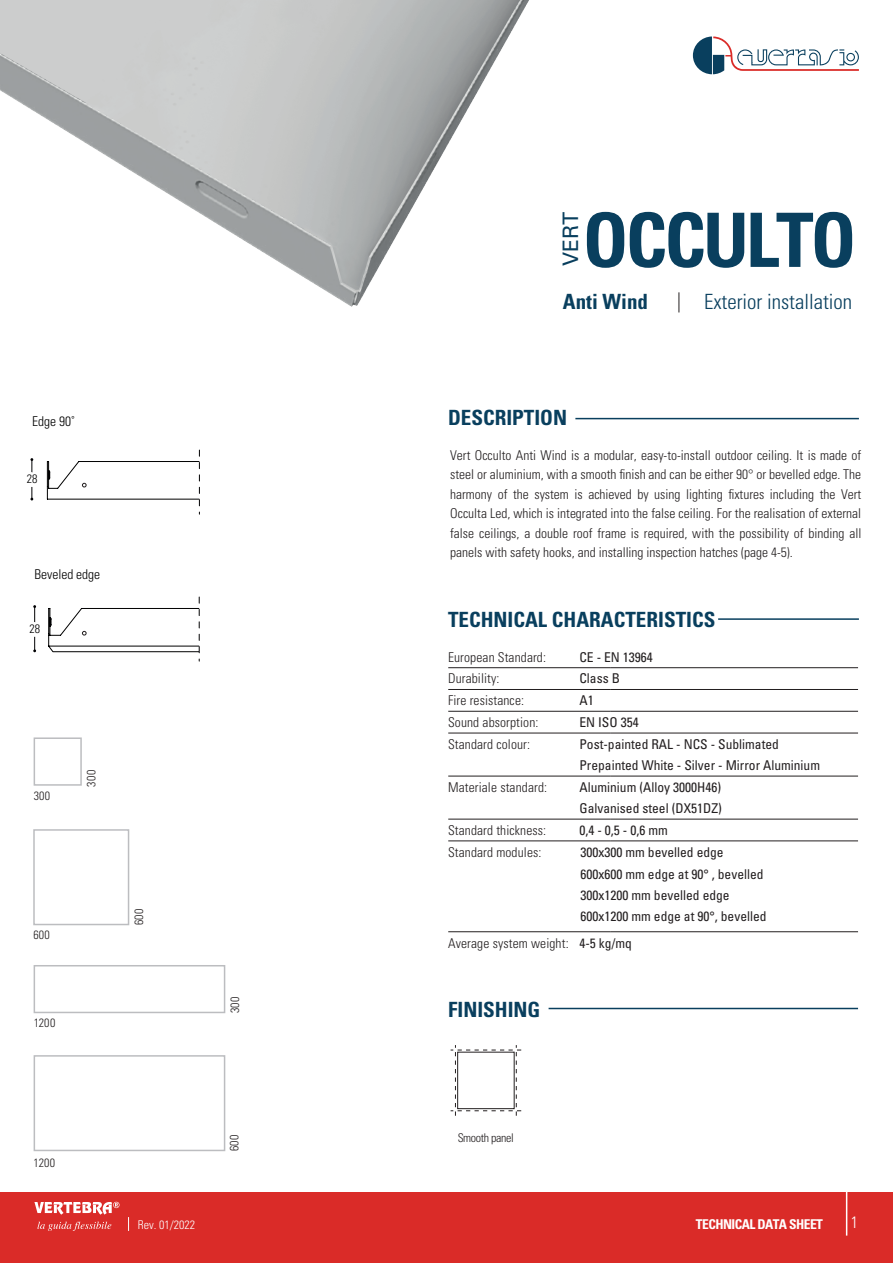
<style>
.page{position:relative;width:893px;height:1263px;background:#fff}
.page>*{position:absolute;margin:0;border:0;box-sizing:border-box;transform-origin:0 0}
.t1{font:700 condensed 75px "Univers LT Std";letter-spacing:-.04em;color:#093f5e}
.t2{font:21.3px "Univers LT Std";color:#093f5e}
.t3{font:700 condensed 21px "Univers LT Std";color:#093f5e}
.t4{font:300 condensed 21px "Univers LT Std";color:#093f5e}
.t5{font:300 condensed 16.5px "Univers LT Std";color:#fff}
.t6{font:300 condensed 13.5px/19.5px "Univers LT Std";letter-spacing:.01em;color:#231f20;text-align:justify}
.t7{font:condensed 13.5px/21.3px "Univers LT Std";color:#231f20}
.t8{font:300 condensed 13.5px "Univers LT Std";color:#000001}
.t9{font:700 condensed 13.5px "Univers LT Std";letter-spacing:-.04em;color:#fff}
.t10{font:300 condensed 12.15px "Univers LT Std";color:#000001}
.t11{font:300 condensed 12px "Univers LT Std";color:#231f20}
.t12{font:300 condensed 12px "Univers LT Std";letter-spacing:-.03em;color:#231f20}
.t13{font:300 condensed 12px "Univers LT Std";color:#fff}
.s1{font-weight:400}
</style>
<div class="page">
<div style="left:0;top:1193px;width:893px;height:70px;background:#da2b28"></div>
<hr style="left:575px;top:418px;width:284px;height:1px;background:#093f5e">
<svg style="left:451px;top:1045px;width:70px;height:71px"></svg>
<svg style="left:34px;top:1202px;width:85px;height:13px"></svg>
<svg style="left:37px;top:1221px;width:74px;height:10px"></svg>
<hr style="left:846px;top:1192px;width:1px;height:43px;background:#fff">
<div style="left:34px;top:965px;width:191px;height:48px;border:2px solid #bcbdc0"></div>
<div style="left:33px;top:829px;width:96px;height:96px;border:2px solid #bcbdc0"></div>
<div style="left:34px;top:1055px;width:191px;height:96px;border:2px solid #bcbdc0"></div>
<div style="left:34px;top:737px;width:48px;height:49px;border:2px solid #bcbdc0"></div>
<hr style="left:549px;top:1008px;width:309px;height:1px;background:#093f5e">
<svg style="left:693px;top:36px;width:166px;height:38px"></svg>
<hr style="left:32px;top:459px;width:1px;height:40px;background:#000002">
<svg style="left:31px;top:471px;width:2px;height:16px"></svg>
<hr style="left:34px;top:606px;width:1px;height:45px;background:#000002">
<svg style="left:34px;top:620px;width:2px;height:17px"></svg>
<img style="left:0;top:0;width:529px;height:307px">
<svg style="left:47px;top:450px;width:153px;height:64px"></svg>
<svg style="left:48px;top:597px;width:152px;height:64px"></svg>
<svg style="left:128px;top:1217px;width:1px;height:14px"></svg>
<svg style="left:679px;top:292px;width:1px;height:20px"></svg>
<hr style="left:718px;top:618px;width:141px;height:2px;background:#093f5e">
<hr style="left:448px;top:667px;width:162px;height:1px;background:#231f20">
<hr style="left:610px;top:667px;width:248px;height:1px;background:#231f20">
<hr style="left:448px;top:689px;width:162px;height:1px;background:#231f20">
<hr style="left:610px;top:689px;width:248px;height:1px;background:#231f20">
<hr style="left:448px;top:711px;width:162px;height:1px;background:#231f20">
<hr style="left:610px;top:711px;width:248px;height:1px;background:#231f20">
<hr style="left:448px;top:733px;width:162px;height:1px;background:#231f20">
<hr style="left:610px;top:733px;width:248px;height:1px;background:#231f20">
<hr style="left:448px;top:776px;width:162px;height:1px;background:#231f20">
<hr style="left:610px;top:776px;width:248px;height:1px;background:#231f20">
<hr style="left:448px;top:819px;width:162px;height:1px;background:#231f20">
<hr style="left:610px;top:819px;width:248px;height:1px;background:#231f20">
<hr style="left:448px;top:841px;width:162px;height:1px;background:#231f20">
<hr style="left:610px;top:841px;width:248px;height:1px;background:#231f20">
<hr style="left:448px;top:931px;width:162px;height:1px;background:#231f20">
<hr style="left:610px;top:931px;width:248px;height:1px;background:#231f20">
<p class="t8" style="left:32px;top:413px;width:44px">Edge 90˚</p>
<p class="t10" style="left:27px;top:472px;width:12px">28</p>
<p class="t8" style="left:34px;top:566px;width:67px">Beveled edge</p>
<p class="t10" style="left:30px;top:622px;width:12px">28</p>
<p class="t11" style="left:34px;top:788px;width:18px">300</p>
<p class="t11" style="left:84px;top:786px;width:18px;rotate:-90deg">300</p>
<p class="t11" style="left:33px;top:928px;width:18px">600</p>
<p class="t11" style="left:34px;top:1015px;width:23px">1200</p>
<p class="t11" style="left:34px;top:1155px;width:23px">1200</p>
<p class="t11" style="left:132px;top:925px;width:18px;rotate:-90deg">600</p>
<p class="t11" style="left:228px;top:1013px;width:18px;rotate:-90deg">300</p>
<p class="t13" style="left:138px;top:1217px;width:59px">Rev. 01/2022</p>
<p class="t11" style="left:227px;top:1151px;width:18px;rotate:-90deg">600</p>
<h2 class="t2" style="left:558px;top:266px;width:55px;rotate:-90deg">VERT</h2>
<h1 class="t1" style="left:583px;top:194px;width:275px">OCCULTO</h1>
<h3 class="t3" style="left:563px;top:289px;width:87px">Anti Wind</h3>
<h3 class="t4" style="left:704px;top:289px;width:150px">Exterior installation</h3>
<h3 class="t3" style="left:448px;top:404px;width:121px">DESCRIPTION</h3>
<p class="t6" style="left:450px;top:445px;width:413px">Vert Occulto Anti Wind is a modular, easy-to-install outdoor ceiling. It is made of steel or aluminium, with a smooth finish and can be either 90° or bevelled edge. The harmony of the system is achieved by using lighting fixtures including the Vert Occulta Led, which is integrated into the false ceiling. For the realisation of external false ceilings, a double roof frame is required, with the possibility of binding all panels with safety hooks, and installing inspection hatches (page 4-5).</p>
<h3 class="t3" style="left:448px;top:607px;width:269px">TECHNICAL CHARACTERISTICS</h3>
<p class="t6" style="left:448px;top:647px;width:99px">European Standard:</p>
<p class="t7" style="left:579px;top:646px;width:75px">CE - EN 13964</p>
<p class="t6" style="left:448px;top:669px;width:53px">Durability:</p>
<p class="t7" style="left:579px;top:668px;width:42px">Class B</p>
<p class="t6" style="left:448px;top:691px;width:78px">Fire resistance:</p>
<p class="t7" style="left:579px;top:690px;width:16px">A1</p>
<p class="t6" style="left:448px;top:712px;width:92px">Sound absorption:</p>
<p class="t7" style="left:579px;top:711px;width:61px">EN ISO 354</p>
<p class="t6" style="left:448px;top:734px;width:84px">Standard colour:</p>
<p class="t7" style="left:579px;top:754px;width:242px">Prepainted White - Silver - Mirror Aluminium</p>
<p class="t6" style="left:448px;top:777px;width:101px">Materiale standard:</p>
<p class="t7" style="left:579px;top:776px;width:144px">Aluminium (Alloy 3000H46)<br>Galvanised steel (DX51DZ)</p>
<p class="t6" style="left:448px;top:820px;width:100px">Standard thickness:</p>
<p class="t7" style="left:579px;top:819px;width:90px">0,4 - 0,5 - 0,6 mm</p>
<p class="t6" style="left:448px;top:842px;width:95px">Standard modules:</p>
<p class="t7" style="left:579px;top:733px;width:201px">Post-painted RAL - NCS - Sublimated</p>
<p class="t7" style="left:580px;top:841px;width:145px">300x300 mm bevelled edge</p>
<p class="t7" style="left:580px;top:884px;width:151px">300x1200 mm bevelled edge</p>
<p class="t6" style="left:448px;top:933px;width:185px">Average system weight: <span class="s1">4-5 kg/mq</span></p>
<p class="t7" style="left:580px;top:863px;width:185px">600x600 mm edge at 90° , bevelled</p>
<p class="t7" style="left:580px;top:906px;width:188px">600x1200 mm edge at 90°, bevelled</p>
<h3 class="t3" style="left:448px;top:996px;width:94px">FINISHING</h3>
<p class="t12" style="left:458px;top:1131px;width:58px">Smooth panel</p>
<p class="t9" style="left:696px;top:1215px;width:128px">TECHNICAL DATA SHEET</p>
<p class="t5" style="left:851px;top:1213px;width:9px">1</p>
</div>
